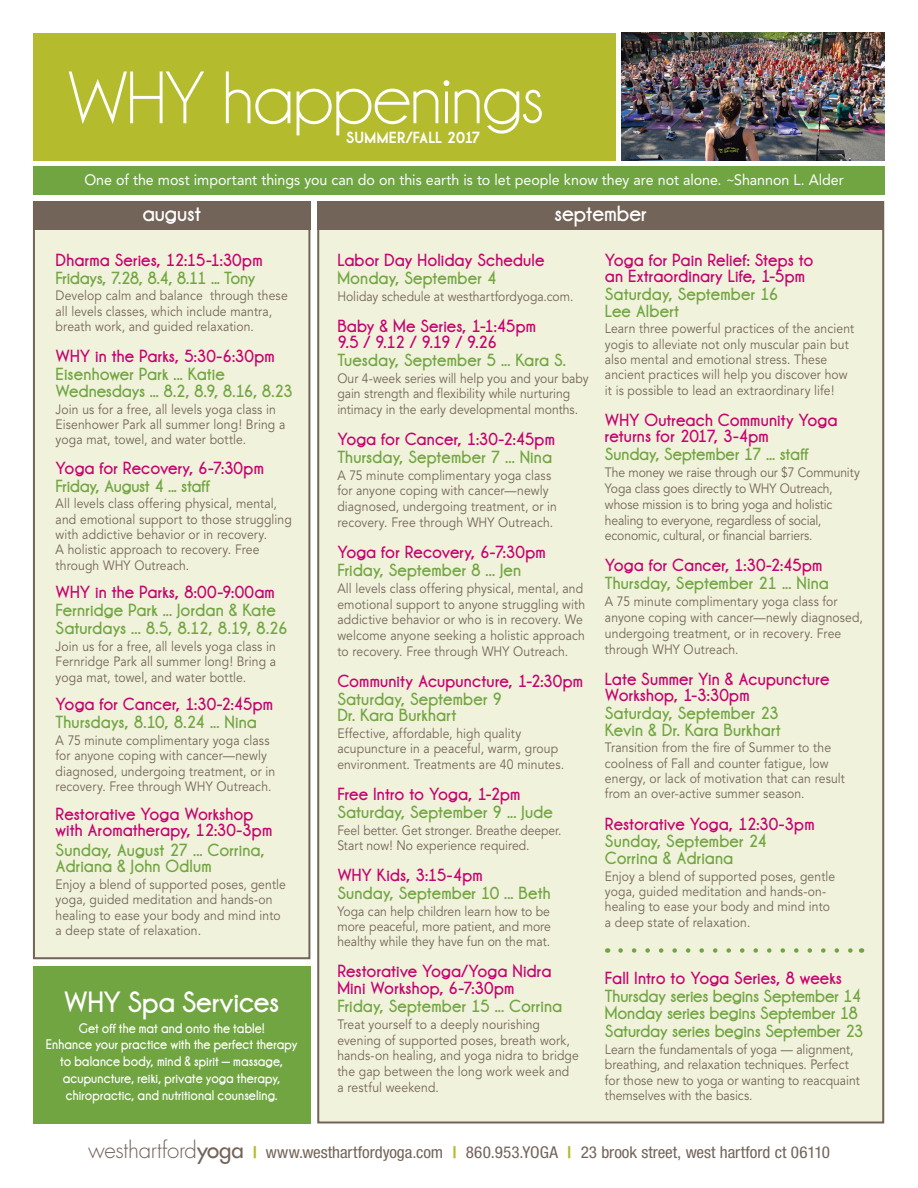
<style>
.page{position:relative;width:918px;height:1188px;background:#fff}
.page>*{position:absolute;margin:0;border:0;box-sizing:border-box;transform-origin:0 0}
.t1{font:75px "Champagne&Limousines";letter-spacing:-.015em;color:#fff}
.t2{font:30px "Champagne&Limousines Thick";letter-spacing:-.01em;color:#fff}
.t3{font:22.5px "Champagne&Limousines Thick";color:#fff}
.t4{font:18px/16.5px "Champagne&Limousines Thick";letter-spacing:.005em;color:#71a542}
.t5{font:18px/16.5px "Champagne&Limousines Thick";letter-spacing:.005em;color:#c60170}
.t6{font:18px "Champagne&Limousines Thick";letter-spacing:-.025em;color:#71a542}
.t7{font:18px "Champagne&Limousines Thick";letter-spacing:-.015em;color:#71a542}
.t8{font:700 16.5px "Champagne&Limousines Thick";letter-spacing:-.01em;color:#fff}
.t9{font:condensed 16.35px "Helvetica Neue";color:#726458;scale:1.05 1}
.t10{font:15px "Avenir";letter-spacing:-.005em;color:#fff;scale:.95 1}
.t11{font:14.25px/16.8px "Champagne&Limousines Thick";letter-spacing:.005em;color:#fff;text-align:center;scale:.95 1}
.t12{font:13.5px/15.5px "Avenir";letter-spacing:.01em;color:#726458;scale:.9 1}
.t13{font:13.5px/15.8px "Avenir";letter-spacing:-.01em;color:#726458;scale:.9 1}
.t14{font:13.5px/15.3px "Avenir";letter-spacing:.01em;color:#726458;scale:.89 1}
.s1{font-family:"Futura";font-weight:300;font-stretch:normal;font-size:22.35px}
.s2{font-family:"Futura";font-stretch:normal;font-size:22.35px}
.s3{font-weight:800;color:#b4bc2e}
</style>
<div class="page">
<div style="left:33px;top:966px;width:277px;height:158px;background:#71a542"></div>
<div style="left:33px;top:201px;width:277px;height:758px;background:#f1f2db;border:2px solid #726458"></div>
<div style="left:318px;top:202px;width:565px;height:920px;background:#f1f2db"></div>
<div style="left:33px;top:201px;width:277px;height:28px;background:#726458"></div>
<div style="left:33px;top:166px;width:851px;height:29px;background:#71a542"></div>
<div style="left:317px;top:201px;width:567px;height:28px;background:#726458"></div>
<div style="left:33px;top:33px;width:582px;height:127px;background:#b4bc2e"></div>
<img style="left:621px;top:33px;width:263px;height:127px">
<svg style="left:621px;top:948px;width:232px;height:5px"></svg>
<h1 class="t1" style="left:68px;top:55px;width:479px">WHY happenings</h1>
<p class="t8" style="left:346px;top:127px;width:136px">SUMMER/FALL 2017</p>
<p class="t10" style="left:84px;top:171px;width:801px">One of the most important things you can do on this earth is to let people know they are not alone. ~Shannon L. Alder</p>
<h3 class="t3" style="left:555px;top:201px;width:94px">september</h3>
<h3 class="t3" style="left:142px;top:201px;width:60px">august</h3>
<h3 class="t5" style="left:56px;top:252px;width:209px">Dharma Series, 12:15-1:30pm</h3>
<h3 class="t6" style="left:56px;top:267px;width:201px">Fridays, 7.28, 8.4, 8.11 ... Tony</h3>
<p class="t12" style="left:56px;top:288px;width:259px">Develop calm and balance through these all levels classes, which include mantra, breath work, and guided relaxation.</p>
<h3 class="t5" style="left:56px;top:348px;width:221px">WHY in the Parks, 5:30-6:30pm</h3>
<h3 class="t4" style="left:56px;top:366px;width:239px">Eisenhower Park ... Katie<br>Wednesdays ... 8.2, 8.9, 8.16, 8.23</h3>
<p class="t12" style="left:56px;top:402px;width:257px">Join us for a free, all levels yoga class in<br>Eisenhower Park all summer long! Bring a yoga mat, towel, and water bottle.</p>
<h3 class="t5" style="left:56px;top:460px;width:210px">Yoga for Recovery, 6-7:30pm</h3>
<h3 class="t7" style="left:56px;top:475px;width:156px">Friday, August 4 ... staff</h3>
<p class="t12" style="left:56px;top:496px;width:264px">All levels class offering physical, mental, and emotional support to those struggling with addictive behavior or in recovery.<br>A holistic approach to recovery. Free through WHY Outreach.</p>
<h3 class="t5" style="left:56px;top:584px;width:221px">WHY in the Parks, 8:00-9:00am</h3>
<h3 class="t4" style="left:56px;top:601px;width:234px;line-height:18px">Fernridge Park ... Jordan &amp; Kate<br>Saturdays ... 8.5, 8.12, 8.19, 8.26</h3>
<p class="t12" style="left:56px;top:639px;width:247px;text-align:justify">Join us for a free, all levels yoga class in Fernridge Park all summer long! Bring a yoga mat, towel, and water bottle.</p>
<h3 class="t5" style="left:56px;top:696px;width:219px">Yoga for Cancer, 1:30-2:45pm</h3>
<h3 class="t4" style="left:56px;top:714px;width:203px">Thursdays, 8.10, 8.24 ... Nina</h3>
<p class="t12" style="left:56px;top:733px;width:246px">A 75 minute complimentary yoga class for anyone coping with cancer—newly diagnosed, undergoing treatment, or in recovery. Free through WHY Outreach.</p>
<h3 class="t5" style="left:56px;top:806px;width:218px">Restorative Yoga Workshop with Aromatherapy, 12:30-3pm</h3>
<h3 class="t4" style="left:56px;top:842px;width:211px">Sunday, August 27 ... Corrina,<br>Adriana &amp; John Odlum</h3>
<p class="t12" style="left:56px;top:877px;width:257px">Enjoy a blend of supported poses, gentle yoga, guided meditation and hands-on healing to ease your body and mind into a deep state of relaxation.</p>
<h2 class="t2" style="left:64px;top:985px;width:217px">WHY Spa Services</h2>
<p class="t11" style="left:46px;top:1020px;width:266px">Get off the mat and onto the table!<br>Enhance your practice with the perfect therapy to balance body, mind &amp; spirit — massage, acupuncture, reiki, private yoga therapy, chiropractic, and nutritional counseling.</p>
<h3 class="t5" style="left:337px;top:252px;width:209px">Labor Day Holiday Schedule</h3>
<h3 class="t4" style="left:337px;top:270px;width:161px">Monday, September 4</h3>
<p class="t12" style="left:337px;top:289px;width:264px">Holiday schedule at westhartfordyoga.com.</p>
<h3 class="t5" style="left:337px;top:318px;width:200px">Baby &amp; Me Series, 1-1:45pm<br>9.5 / 9.12 / 9.19 / 9.26</h3>
<h3 class="t4" style="left:337px;top:352px;width:230px">Tuesday, September 5 ... Kara S.</h3>
<p class="t12" style="left:337px;top:371px;width:281px">Our 4-week series will help you and your baby gain strength and flexibility while nurturing intimacy in the early developmental months.</p>
<h3 class="t5" style="left:337px;top:431px;width:219px">Yoga for Cancer, 1:30-2:45pm</h3>
<h3 class="t4" style="left:337px;top:449px;width:216px">Thursday, September 7 ... Nina</h3>
<p class="t12" style="left:337px;top:468px;width:246px">A 75 minute complimentary yoga class for anyone coping with cancer—newly diagnosed, undergoing treatment, or in recovery. Free through WHY Outreach.</p>
<h3 class="t5" style="left:337px;top:544px;width:210px">Yoga for Recovery, 6-7:30pm</h3>
<h3 class="t4" style="left:337px;top:562px;width:185px">Friday, September 8 ... Jen</h3>
<p class="t12" style="left:337px;top:581px;width:277px">All levels class offering physical, mental, and emotional support to anyone struggling with addictive behavior or who is in recovery. We welcome anyone seeking a holistic approach to recovery. Free through WHY Outreach.</p>
<h3 class="t5" style="left:337px;top:673px;width:247px">Community Acupuncture, 1-2:30pm</h3>
<h3 class="t4" style="left:337px;top:691px;width:166px">Saturday, September 9<br>Dr. Kara Burkhart</h3>
<p class="t12" style="left:337px;top:726px;width:254px">Effective, affordable, high quality acupuncture in a peaceful, warm, group environment. Treatments are 40 minutes.</p>
<h3 class="t5" style="left:337px;top:786px;width:184px">Free Intro to Yoga, 1-2pm</h3>
<h3 class="t4" style="left:337px;top:804px;width:217px">Saturday, September 9 ... Jude</h3>
<p class="t14" style="left:337px;top:823px;width:253px">Feel better. Get stronger. Breathe deeper.<br>Start now! No experience required.</p>
<h3 class="t5" style="left:337px;top:867px;width:147px">WHY Kids, 3:15-4pm</h3>
<h3 class="t4" style="left:337px;top:885px;width:215px">Sunday, September 10 ... Beth</h3>
<p class="t12" style="left:337px;top:904px;width:239px;text-align:justify">Yoga can help children learn how to be more peaceful, more patient, and more healthy while they have fun on the mat.</p>
<h3 class="t5" style="left:337px;top:963px;width:216px">Restorative Yoga/Yoga Nidra<br>Mini Workshop, 6-7:30pm</h3>
<h3 class="t4" style="left:337px;top:998px;width:226px">Friday, September 15 ... Corrina</h3>
<p class="t12" style="left:337px;top:1017px;width:270px">Treat yourself to a deeply nourishing evening of supported poses, breath work, hands-on healing, and yoga nidra to bridge the gap between the long work week and a restful weekend.</p>
<h3 class="t5" style="left:605px;top:252px;width:210px">Yoga for Pain Relief: Steps to an Extraordinary Life, 1-5pm</h3>
<h3 class="t4" style="left:605px;top:286px;width:175px">Saturday, September 16<br>Lee Albert</h3>
<p class="t12" style="left:605px;top:321px;width:278px">Learn three powerful practices of the ancient yogis to alleviate not only muscular pain but also mental and emotional stress. These ancient practices will help you discover how it is possible to lead an extraordinary life!</p>
<h3 class="t5" style="left:605px;top:412px;width:234px">WHY Outreach Community Yoga returns for 2017, 3-4pm</h3>
<h3 class="t4" style="left:605px;top:446px;width:205px">Sunday, September 17 ... staff</h3>
<p class="t13" style="left:605px;top:465px;width:285px">The money we raise through our $7 Community Yoga class goes directly to WHY Outreach, whose mission is to bring yoga and holistic healing to everyone, regardless of social, economic, cultural, or financial barriers.</p>
<h3 class="t5" style="left:605px;top:557px;width:219px">Yoga for Cancer, 1:30-2:45pm</h3>
<h3 class="t4" style="left:605px;top:575px;width:225px">Thursday, September 21 ... Nina</h3>
<p class="t12" style="left:605px;top:594px;width:288px">A 75 minute complimentary yoga class for anyone coping with cancer—newly diagnosed, undergoing treatment, or in recovery. Free through WHY Outreach.</p>
<h3 class="t5" style="left:605px;top:671px;width:226px">Late Summer Yin &amp; Acupuncture<br>Workshop, 1-3:30pm</h3>
<h3 class="t4" style="left:605px;top:705px;width:177px">Saturday, September 23<br>Kevin &amp; Dr. Kara Burkhart</h3>
<p class="t12" style="left:605px;top:740px;width:268px">Transition from the fire of Summer to the coolness of Fall and counter fatigue, low energy, or lack of motivation that can result from an over-active summer season.</p>
<h3 class="t5" style="left:605px;top:815px;width:211px">Restorative Yoga, 12:30-3pm</h3>
<h3 class="t4" style="left:605px;top:833px;width:164px">Sunday, September 24<br>Corrina &amp; Adriana</h3>
<p class="t12" style="left:605px;top:869px;width:257px">Enjoy a blend of supported poses, gentle yoga, guided meditation and hands-on&shy;healing to ease your body and mind into a deep state of relaxation.</p>
<h3 class="t5" style="left:605px;top:970px;width:239px">Fall Intro to Yoga Series, 8 weeks</h3>
<h3 class="t4" style="left:605px;top:987px;width:260px;line-height:17.9px">Thursday series begins September 14<br>Monday series begins September 18<br>Saturday series begins September 23</h3>
<p class="t12" style="left:605px;top:1042px;width:285px">Learn the fundamentals of yoga — alignment, breathing, and relaxation techniques. Perfect for those new to yoga or wanting to reacquaint themselves with the basics.</p>
<p class="t9" style="left:88px;top:1143px;width:708px"><span class="s1">westhartford</span><span class="s2">yoga</span> <span class="s3">|</span> www.westhartfordyoga.com <span class="s3">|</span> 860.953.yoga <span class="s3">|</span> 23 brook street, west hartford ct 06110</p>
</div>
